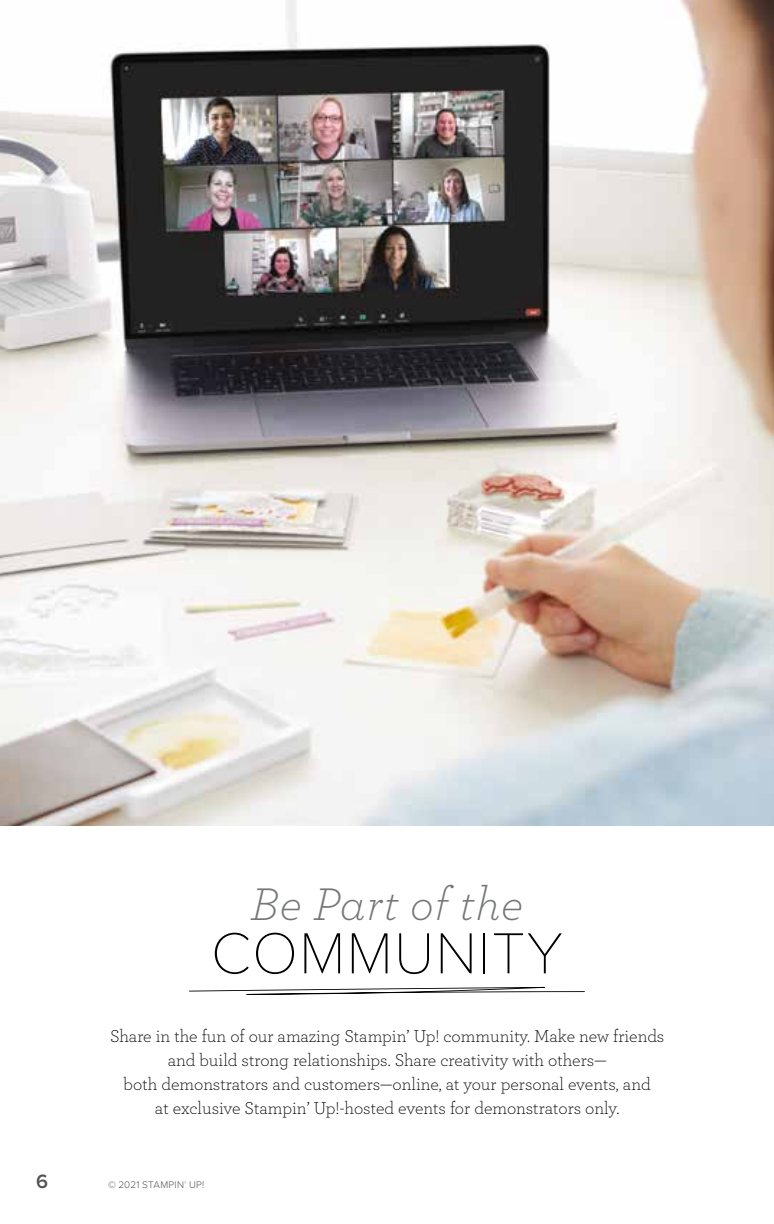
<style>
.page{position:relative;width:774px;height:1224px;background:#fff}
.page>*{position:absolute;margin:0;border:0;box-sizing:border-box;transform-origin:0 0}
.t1{font:100 60px "Proxima Nova T";letter-spacing:.02em;color:#000}
.t2{font:italic 300 48px "Archer";letter-spacing:.02em;color:#757777}
.t3{font:600 20px "Proxima Nova";color:#525453}
.t4{font:300 18px/24px "Archer";color:#000;text-align:center}
.t5{font:300 10px "Proxima Nova";letter-spacing:.03em;color:#525453}
.s1{font-family:"Proxima Nova T";font-weight:100}
</style>
<div class="page">
<img style="left:0;top:0;width:774px;height:825px">
<svg style="left:189px;top:987px;width:396px;height:8px"></svg>
<h2 class="t2" style="left:251px;top:871px;width:274px">Be Part of the</h2>
<h1 class="t1" style="left:211px;top:909px;width:354px">COMMUNITY</h1>
<p class="t4" style="left:110px;top:1023px;width:556px">Share in the fun of our amazing Stampin’ Up! community. Make new friends and build strong relationships. Share creativity with others—<br>both demonstrators and customers—online, at your personal events, and<br>at exclusive Stampin’ Up!-hosted events for demonstrators only.</p>
<p class="t3" style="left:36px;top:1166px;width:14px">6</p>
<p class="t5" style="left:108px;top:1177px;width:98px">© 2021 STAMPIN<span class="s1">'</span> UP!</p>
</div>
